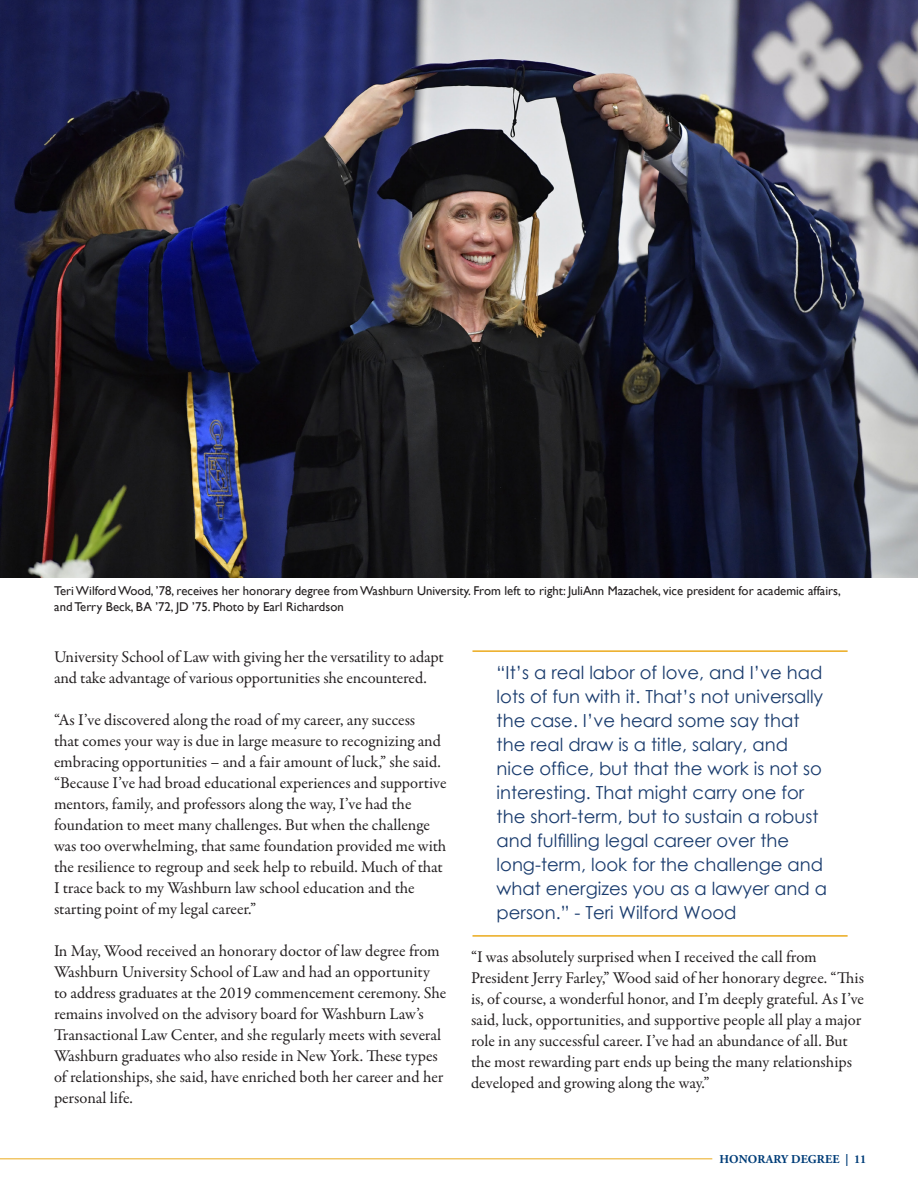
<style>
.page{position:relative;width:918px;height:1188px;background:#fff}
.page>*{position:absolute;margin:0;border:0;box-sizing:border-box;transform-origin:0 0}
.t1{font:18px/24px "Century Gothic";color:#193b6d}
.t2{font:16.5px/21px "Garamond Premr Pro";letter-spacing:-.005em;color:#231f20}
.t3{font:12.75px/16.5px "Gill Sans";color:#231f20}
.t4{font:700 12px "Adobe Garamond Pro";letter-spacing:.015em;color:#003d78}
</style>
<div class="page">
<hr style="left:0;top:1158px;width:712px;height:1px;background:#ebaa1c">
<img style="left:0;top:0;width:918px;height:578px">
<hr style="left:472px;top:935px;width:376px;height:2px;background:#ebaa1c">
<hr style="left:472px;top:650px;width:376px;height:2px;background:#ebaa1c">
<p class="t3" style="left:54px;top:583px;width:788px">Teri Wilford Wood, ’78, receives her honorary degree from Washburn University. From left to right: JuliAnn Mazachek, vice president for academic affairs, and Terry Beck, BA ’72, JD ’75. Photo by Earl Richardson</p>
<p class="t2" style="left:54px;top:647px;width:391px">University School of Law with giving her the versatility to adapt and take advantage of various opportunities she encountered.</p>
<p class="t2" style="left:54px;top:710px;width:394px">“As I’ve discovered along the road of my career, any success<br>that comes your way is due in large measure to recognizing and embracing opportunities – and a fair amount of luck,” she said. “Because I’ve had broad educational experiences and supportive mentors, family, and professors along the way, I’ve had the foundation to meet many challenges. But when the challenge was too overwhelming, that same foundation provided me with the resilience to regroup and seek help to rebuild. Much of that I trace back to my Washburn law school education and the starting point of my legal career.”</p>
<p class="t2" style="left:54px;top:941px;width:394px">In May, Wood received an honorary doctor of law degree from Washburn University School of Law and had an opportunity to address graduates at the 2019 commencement ceremony. She remains involved on the advisory board for Washburn Law’s Transactional Law Center, and she regularly meets with several Washburn graduates who also reside in New York. These types of relationships, she said, have enriched both her career and her personal life.</p>
<p class="t2" style="left:471px;top:947px;width:395px">“I was absolutely surprised when I received the call from President Jerry Farley,” Wood said of her honorary degree. “This is, of course, a wonderful honor, and I’m deeply grateful. As I’ve said, luck, opportunities, and supportive people all play a major role in any successful career. I’ve had an abundance of all. But the most rewarding part ends up being the many relationships developed and growing along the way.”</p>
<p class="t1" style="left:497px;top:660px;width:332px">“It’s a real labor of love, and I’ve had lots of fun with it. That’s not universally the case. I’ve heard some say that the real draw is a title, salary, and nice office, but that the work is not so interesting. That might carry one for the short-term, but to sustain a robust and fulfilling legal career over the long-term, look for the challenge and what energizes you as a lawyer and a person.” - Teri Wilford Wood</p>
<p class="t4" style="left:719px;top:1152px;width:149px">HONORARY DEGREE | 11</p>
</div>
